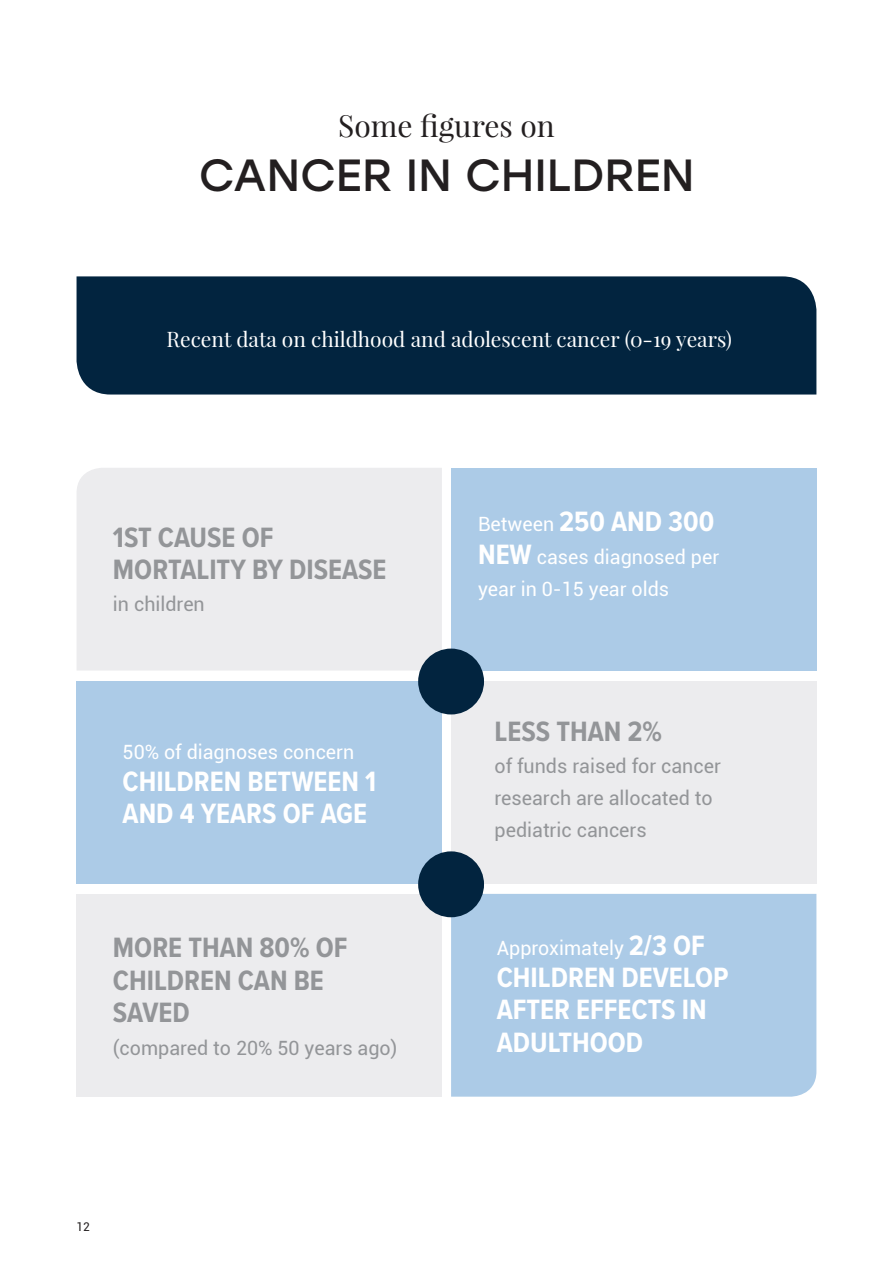
<style>
.page{position:relative;width:893px;height:1263px;background:#fff}
.page>*{position:absolute;margin:0;border:0;box-sizing:border-box;transform-origin:0 0}
.Subtitle{font:45px "Stolzl";color:#231f20}
.Subtitle-2{font:30px "Playfair Display";color:#231f20}
.Subtitle-3{font:700 28.95px/32.2px "Proxima Nova Cond";color:#fff}
.Subtitle-4{font:700 28.95px/32.2px "Proxima Nova Cond";color:#939598}
.Body_text_1_-_left_j{font:21px "Playfair Display";color:#fff}
.Subtitle-5{font:19.65px/32.2px "Roboto";color:#939598}
.Subtitle-6{font:19.65px "Roboto";color:#fff}
.t1{font:12px "Roboto";color:#231f20}
.s1{font-family:"Roboto";font-weight:400;font-size:19.65px}
.s2{font-family:"Proxima Nova Cond";font-weight:700;font-size:28.95px}
</style>
<div class="page">
<div style="left:77px;top:468px;width:365px;height:202px;background:#ececee"></div>
<div style="left:451px;top:468px;width:365px;height:202px;background:#accbe7"></div>
<div style="left:77px;top:681px;width:365px;height:203px;background:#accbe7"></div>
<div style="left:451px;top:681px;width:365px;height:203px;background:#ececee"></div>
<div style="left:77px;top:894px;width:365px;height:203px;background:#ececee"></div>
<div style="left:451px;top:894px;width:365px;height:203px;background:#accbe7"></div>
<div style="left:418px;top:649px;width:66px;height:65px;background:#02243f;border-radius:50%"></div>
<div style="left:418px;top:851px;width:66px;height:66px;background:#02243f;border-radius:50%"></div>
<div style="left:77px;top:276px;width:739px;height:118px;background:#02243f"></div>
<p class="Subtitle-2" style="left:338px;top:107px;width:218px">Some figures on</p>
<p class="Subtitle" style="left:199px;top:144px;width:497px">CANCER IN CHILDREN</p>
<p class="Body_text_1_-_left_j" style="left:166px;top:326px;width:567px">Recent data on childhood and adolescent cancer (0-19 years)</p>
<p class="Subtitle-4" style="left:113px;top:521px;width:162px">1ST CAUSE OF</p>
<p class="Subtitle-4" style="left:113px;top:553px;width:275px">MORTALITY BY DISEASE</p>
<p class="Subtitle-5" style="left:113px;top:588px;width:93px">in children</p>
<p class="Subtitle-6" style="left:123px;top:738px;width:233px">50% of diagnoses concern</p>
<p class="Subtitle-3" style="left:123px;top:765px;width:255px">CHILDREN BETWEEN 1<br>AND 4 YEARS OF AGE</p>
<p class="Subtitle-4" style="left:113px;top:931px;width:236px">MORE THAN 80% OF<br>CHILDREN CAN BE<br>SAVED</p>
<p class="Subtitle-5" style="left:113px;top:1031px;width:286px">(compared to 20% 50 years ago)</p>
<p class="Subtitle-3" style="left:478px;top:505px;width:238px"><span class="s1">Between</span> 250 AND 300</p>
<p class="Subtitle-6" style="left:478px;top:543px;width:243px"><span class="s2">NEW</span> cases diagnosed per</p>
<p class="Subtitle-6" style="left:478px;top:575px;width:193px">year in 0-15 year olds</p>
<p class="Subtitle-4" style="left:495px;top:714px;width:169px">LESS THAN 2%</p>
<p class="Subtitle-5" style="left:495px;top:749px;width:228px">of funds raised for cancer research are allocated to pediatric cancers</p>
<p class="Subtitle-6" style="left:497px;top:934px;width:210px">Approximately <span class="s2">2/3 OF</span></p>
<p class="Subtitle-3" style="left:497px;top:961px;width:233px">CHILDREN DEVELOP</p>
<p class="Subtitle-3" style="left:497px;top:993px;width:211px">AFTER EFFECTS IN</p>
<p class="Subtitle-3" style="left:497px;top:1025px;width:148px">ADULTHOOD</p>
<p class="t1" style="left:77px;top:1219px;width:15px">12</p>
</div>
